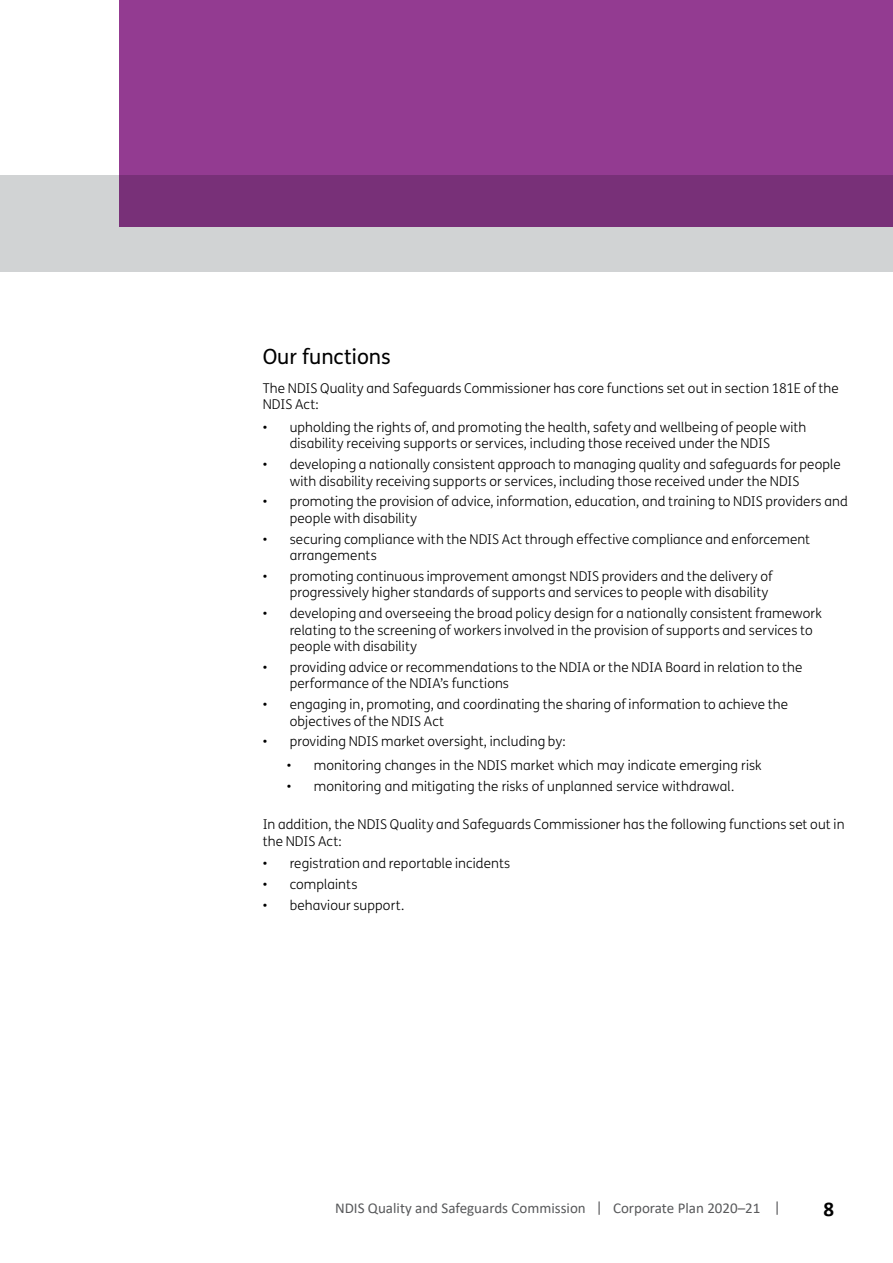
<style>
.page{position:relative;width:893px;height:1263px;background:#fff}
.page>*{position:absolute;margin:0;border:0;box-sizing:border-box;transform-origin:0 0}
.t1{font:21px "FS Me";color:#000}
.t2{font:700 21px "Calibri";color:#000}
.t3{font:15px "Calibri";color:#58595b}
.t4{font:300 13.5px/16.5px "FS Me";letter-spacing:.01em;color:#000}
</style>
<div class="page">
<div style="left:119px;top:0;width:773px;height:227px;background:#933b91"></div>
<svg style="left:0;top:175px;width:892px;height:97px;background:#a787a9"></svg>
<p class="t1" style="left:263px;top:342px;width:130px">Our functions</p>
<p class="t4" style="left:263px;top:379px;width:578px">The NDIS Quality and Safeguards Commissioner has core functions set out in section 181E of the<br>NDIS Act:</p>
<p class="t4" style="left:290px;top:418px;width:518px;text-indent:-27px">• upholding the rights of, and promoting the health, safety and wellbeing of people with disability receiving supports or services, including those received under the NDIS</p>
<p class="t4" style="left:290px;top:456px;width:553px;text-indent:-27px">• developing a nationally consistent approach to managing quality and safeguards for people with disability receiving supports or services, including those received under the NDIS</p>
<p class="t4" style="left:290px;top:493px;width:560px;text-indent:-27px">• promoting the provision of advice, information, education, and training to NDIS providers and people with disability</p>
<p class="t4" style="left:290px;top:530px;width:522px;text-indent:-27px">• securing compliance with the NDIS Act through effective compliance and enforcement arrangements</p>
<p class="t4" style="left:290px;top:567px;width:484px;text-indent:-27px">• promoting continuous improvement amongst NDIS providers and the delivery of progressively higher standards of supports and services to people with disability</p>
<p class="t4" style="left:290px;top:605px;width:534px;text-indent:-27px">• developing and overseeing the broad policy design for a nationally consistent framework relating to the screening of workers involved in the provision of supports and services to people with disability</p>
<p class="t4" style="left:290px;top:658px;width:514px;text-indent:-27px">• providing advice or recommendations to the NDIA or the NDIA Board in relation to the performance of the NDIA’s functions</p>
<p class="t4" style="left:290px;top:696px;width:500px;text-indent:-27px">• engaging in, promoting, and coordinating the sharing of information to achieve the objectives of the NDIS Act</p>
<p class="t4" style="left:263px;top:733px;width:304px">• providing NDIS market oversight, including by:</p>
<p class="t4" style="left:287px;top:757px;width:476px">• monitoring changes in the NDIS market which may indicate emerging risk</p>
<p class="t4" style="left:287px;top:778px;width:449px">• monitoring and mitigating the risks of unplanned service withdrawal.</p>
<p class="t4" style="left:263px;top:816px;width:583px">In addition, the NDIS Quality and Safeguards Commissioner has the following functions set out in the NDIS Act:</p>
<p class="t4" style="left:263px;top:855px;width:249px">• registration and reportable incidents</p>
<p class="t4" style="left:263px;top:875px;width:96px">• complaints</p>
<p class="t4" style="left:263px;top:896px;width:143px">• behaviour support.</p>
<p class="t3" style="left:335px;top:1197px;width:447px">NDIS Quality and Safeguards Commission | Corporate Plan 2020–21 |</p>
<h1 class="t2" style="left:823px;top:1194px;width:12px">8</h1>
</div>
